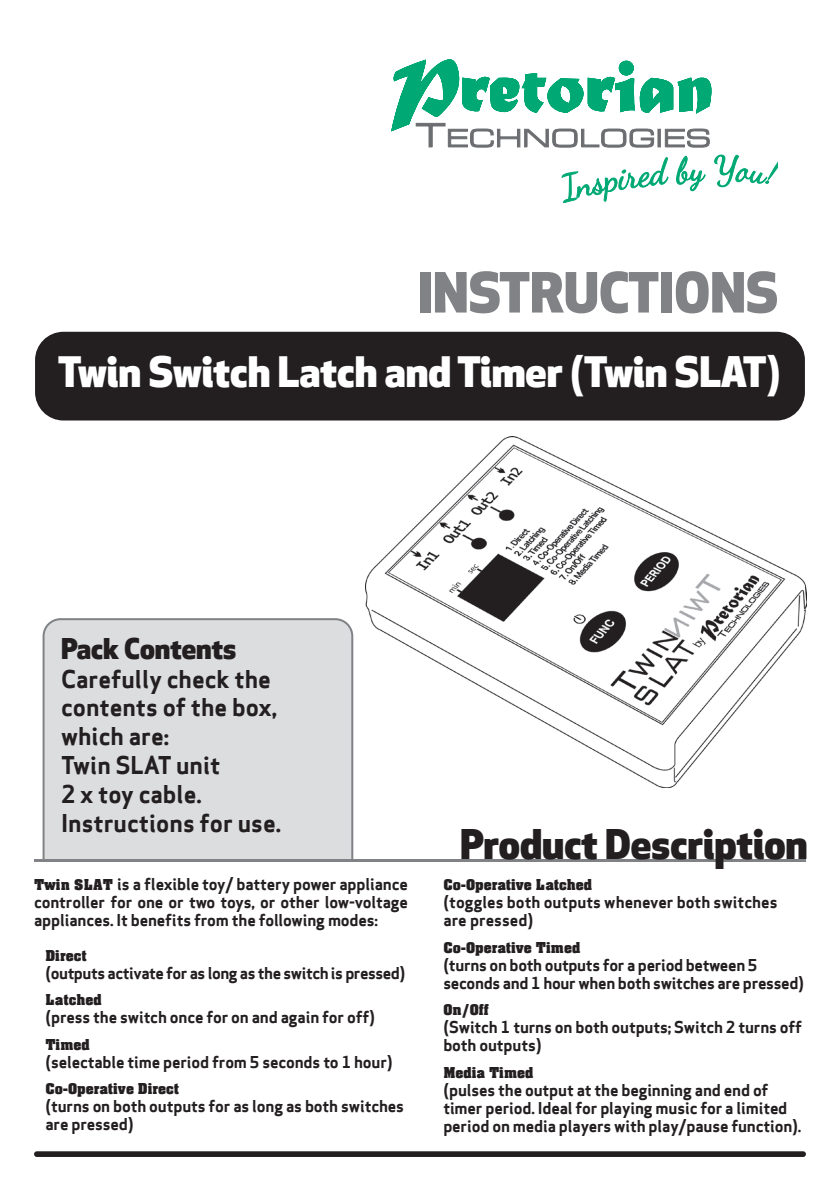
<style>
.page{position:relative;width:840px;height:1191px;background:#fff}
.page>*{position:absolute;margin:0;border:0;box-sizing:border-box;transform-origin:0 0}
.t1{font:800 54px "Apex New";color:#808285}
.t2{font:800 41px "Apex New";color:#fff}
.t3{font:800 40px "Apex New";color:#231f20}
.t4{font:800 28px "Apex New";color:#231f20}
.t5{font:24px/28.8px "Apex Sans Bold T";color:#231f20}
.t6{font:16px/18px "Apex Sans Bold T";letter-spacing:-.01em;color:#231f20}
.t7{font:16px/18px "Apex Sans Bold T";letter-spacing:-.03em;color:#231f20}
.s1{font-family:"Apex"}
</style>
<div class="page">
<img style="left:365px;top:437px;width:441px;height:350px">
<div style="left:42px;top:618px;width:312px;height:241px;background:#dcdddf"></div>
<hr style="left:34px;top:859px;width:771px;height:2px;background:#808285">
<div style="left:35px;top:332px;width:769px;height:88px;background:#231f20;border-radius:28px"></div>
<div style="left:34px;top:1151px;width:771px;height:6px;background:#231f20;border-radius:3px"></div>
<svg style="left:391px;top:60px;width:386px;height:142px"></svg>
<p class="t1" style="left:417px;top:255px;width:362px">INSTRUCTIONS</p>
<p class="t2" style="left:58px;top:343px;width:723px">Twin Switch Latch and Timer (Twin SLAT)</p>
<p class="t4" style="left:61px;top:629px;width:177px">Pack Contents</p>
<p class="t5" style="left:61px;top:664px;width:217px">Carefully check the contents of the box, which are:</p>
<p class="t5" style="left:61px;top:750px;width:161px">Twin SLAT unit</p>
<p class="t5" style="left:61px;top:779px;width:142px">2 x toy cable.</p>
<p class="t5" style="left:61px;top:808px;width:221px">Instructions for use.</p>
<p class="t6" style="left:34px;top:875px;width:375px;text-align:justify"><span class="s1">Twin SLAT</span> is a flexible toy/ battery power appliance controller for one or two toys, or other low-voltage appliances. It benefits from the following modes:</p>
<p class="t7" style="left:45px;top:945px;width:361px"><span class="s1">Direct<br></span>(outputs activate for as long as the switch is pressed)</p>
<p class="t6" style="left:45px;top:990px;width:331px"><span class="s1">Latched<br></span>(press the switch once for on and again for off)</p>
<p class="t6" style="left:45px;top:1034px;width:349px"><span class="s1">Timed<br></span>(selectable time period from 5 seconds to 1 hour)</p>
<p class="t6" style="left:45px;top:1079px;width:360px"><span class="s1">Co-Operative Direct<br></span>(turns on both outputs for as long as both switches are pressed)</p>
<p class="t3" style="left:460px;top:816px;width:349px">Product Description</p>
<p class="t6" style="left:443px;top:875px;width:335px"><span class="s1">Co-Operative Latched<br></span>(toggles both outputs whenever both switches are pressed)</p>
<p class="t6" style="left:443px;top:937px;width:362px"><span class="s1">Co-Operative Timed<br></span>(turns on both outputs for a period between 5 seconds and 1 hour when both switches are pressed)</p>
<p class="t6" style="left:443px;top:1000px;width:360px"><span class="s1">On/Off<br></span>(Switch 1 turns on both outputs; Switch 2 turns off both outputs)</p>
<p class="t6" style="left:443px;top:1062px;width:359px"><span class="s1">Media Timed<br></span>(pulses the output at the beginning and end of timer period. Ideal for playing music for a limited period on media players with play/pause function).</p>
</div>
